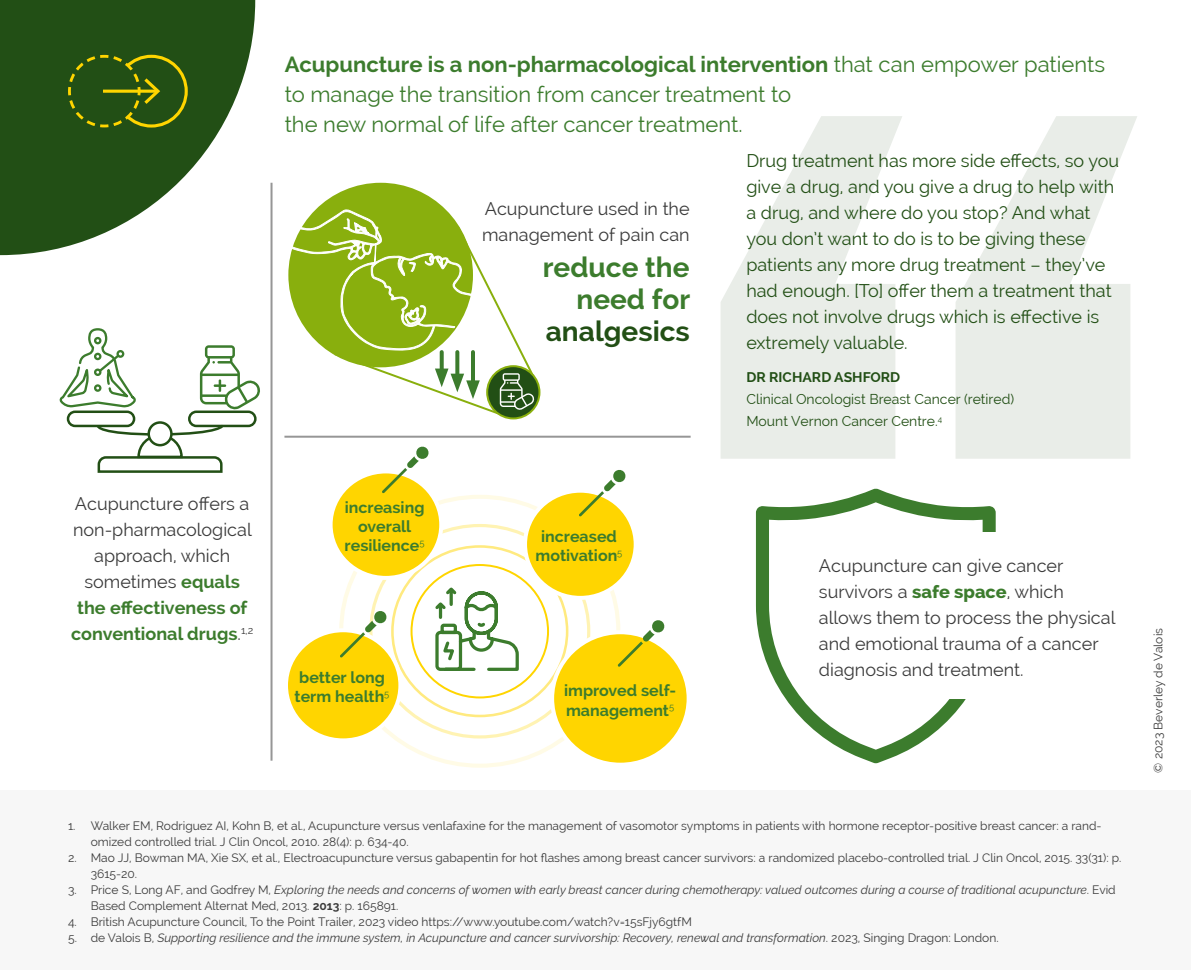
<style>
.page{position:relative;width:1191px;height:970px;background:#fff}
.page>*{position:absolute;margin:0;border:0;box-sizing:border-box;transform-origin:0 0}
.t1{font:700 28px/32px "Raleway";color:#3c7c2d;text-align:right}
.t2{font:700 28px "Raleway";color:#224f15}
.t3{font:22px/30px "Raleway";color:#3c7c2d}
.t4{font:18px/26px "Raleway";color:#3b3b3b}
.t5{font:18px/26px "Raleway";color:#224f15}
.t6{font:700 16px/19.2px "Raleway";color:#3c7c2d}
.t7{font:14px/22px "Raleway";color:#224f15}
.t8{font:700 14px "Raleway";color:#224f15}
.t9{font:12px/16px "Raleway";color:#3b3b3b}
.t10{font:italic 12px/16px "Raleway";color:#3b3b3b}
.s1{font-weight:700}
.s2{font-weight:700;color:#3c7c2d}
.s3{font-weight:800;color:#3c7c2d}
.s4{font-style:normal}
.s5{font-weight:700;font-style:normal}
</style>
<div class="page">
<svg style="left:720px;top:116px;width:417px;height:343px;fill:#e9ede8"></svg>
<div style="left:288px;top:183px;width:185px;height:184px;background:#89af0d;border-radius:50%"></div>
<svg style="left:0;top:0;width:255px;height:255px;fill:#224f15"></svg>
<div style="left:0;top:790px;width:1191px;height:180px;background:#f7f7f7"></div>
<div style="left:115px;top:55px;width:73px;height:73px;border:3px solid #ffd500;border-radius:50%"></div>
<svg style="left:67px;top:53px;width:93px;height:76px"></svg>
<svg style="left:200px;top:345px;width:60px;height:65px"></svg>
<svg style="left:60px;top:328px;width:76px;height:79px"></svg>
<div style="left:67px;top:410px;width:68px;height:17px;border:2px solid #224f15;border-radius:7px"></div>
<div style="left:188px;top:410px;width:69px;height:17px;border:2px solid #224f15;border-radius:7px"></div>
<svg style="left:95px;top:423px;width:131px;height:50px"></svg>
<svg style="left:149px;top:422px;width:22px;height:23px"></svg>
<div style="left:147px;top:421px;width:26px;height:25px;border:2px solid #224f15;border-radius:50%"></div>
<hr style="left:270px;top:183px;width:2px;height:578px;background:#969696">
<div style="left:286px;top:630px;width:114px;height:110px;background:#ffd500;border-radius:50%"></div>
<div style="left:284px;top:628px;width:118px;height:114px;border:4px solid #fff;border-radius:50%"></div>
<div style="left:552px;top:632px;width:136px;height:133px;background:#ffd500;border-radius:50%"></div>
<div style="left:550px;top:630px;width:140px;height:137px;border:4px solid #fff;border-radius:50%"></div>
<div style="left:330px;top:471px;width:111px;height:107px;background:#ffd500;border-radius:50%"></div>
<div style="left:328px;top:469px;width:115px;height:111px;border:4px solid #fff;border-radius:50%"></div>
<div style="left:525px;top:491px;width:110px;height:107px;background:#ffd500;border-radius:50%"></div>
<div style="left:523px;top:489px;width:114px;height:111px;border:4px solid #fff;border-radius:50%"></div>
<svg style="left:435px;top:587px;width:84px;height:84px"></svg>
<svg style="left:579px;top:470px;width:47px;height:46px"></svg>
<svg style="left:617px;top:620px;width:48px;height:47px"></svg>
<svg style="left:340px;top:610px;width:47px;height:48px"></svg>
<svg style="left:382px;top:446px;width:47px;height:47px"></svg>
<svg style="left:756px;top:488px;width:239px;height:275px"></svg>
<div style="left:819px;top:532px;width:304px;height:166px;background:#fff"></div>
<hr style="left:284px;top:436px;width:406px;height:2px;background:#969696">
<svg style="left:290px;top:209px;width:250px;height:211px"></svg>
<h2 class="t3" style="left:285px;top:49px;width:822px"><span class="s1">Acupuncture is a non-pharmacological intervention</span> that can empower patients to manage the transition from cancer treatment to<br>the new normal of life after cancer treatment.</h2>
<h3 class="t4" style="left:71px;top:491px;width:184px;text-align:center">Acupuncture offers a non-pharmacological approach, which sometimes <span class="s2">equals the effectiveness of conventional drugs</span>.<sup>1,2</sup></h3>
<h3 class="t6" style="left:344px;top:498px;width:82px;text-align:center">increasing overall resilience<sup>5</sup></h3>
<h3 class="t6" style="left:294px;top:668px;width:96px">better long term health<sup>5</sup></h3>
<h3 class="t4" style="left:482px;top:195px;width:209px">Acupuncture used in the management of pain can</h3>
<h1 class="t1" style="left:543px;top:251px;width:149px">reduce the need for</h1>
<h1 class="t2" style="left:546px;top:315px;width:145px">analgesics</h1>
<h3 class="t6" style="left:535px;top:527px;width:88px;text-align:center">increased motivation<sup>5</sup></h3>
<h3 class="t6" style="left:564px;top:681px;width:114px">improved self&shy;management<sup>5</sup></h3>
<p class="t5" style="left:746px;top:147px;width:374px">Drug treatment has more side effects, so you give a drug, and you give a drug to help with a drug, and where do you stop? And what you don’t want to do is to be giving these patients any more drug treatment – they’ve had enough. [To] offer them a treatment that does not involve drugs which is effective is extremely valuable.</p>
<p class="t8" style="left:746px;top:369px;width:155px">DR RICHARD ASHFORD</p>
<p class="t7" style="left:746px;top:388px;width:269px">Clinical Oncologist Breast Cancer (retired)<br>Mount Vernon Cancer Centre.<sup>4</sup></p>
<h3 class="t4" style="left:819px;top:552px;width:298px">Acupuncture can give cancer survivors a <span class="s3">safe space</span>, which allows them to process the physical and emotional trauma of a cancer diagnosis and treatment.</h3>
<p class="t9" style="left:91px;top:817px;width:1012px;text-indent:-23px">1. Walker EM, Rodriguez AI, Kohn B, et al., Acupuncture versus venlafaxine for the management of vasomotor symptoms in patients with hormone receptor-positive breast cancer: a rand&shy;omized controlled trial. J Clin Oncol, 2010. 28(4): p. 634-40.</p>
<p class="t9" style="left:91px;top:849px;width:1032px;text-indent:-23px">2. Mao JJ, Bowman MA, Xie SX, et al., Electroacupuncture versus gabapentin for hot flashes among breast cancer survivors: a randomized placebo-controlled trial. J Clin Oncol, 2015. 33(31): p.<br>3615-20.</p>
<p class="t10" style="left:91px;top:881px;width:1026px;text-indent:-23px"><span class="s4">3. Price S, Long AF, and Godfrey M,</span> Exploring the needs and concerns of women with early breast cancer during chemotherapy: valued outcomes during a course of traditional acupuncture<span class="s4">. Evid<br>Based Complement Alternat Med, 2013.</span> <span class="s5">2013</span><span class="s4">: p. 165891.</span></p>
<p class="t9" style="left:68px;top:913px;width:625px">4. British Acupuncture Council, To the Point Trailer, 2023 video https://www.youtube.com/watch?v=15sFjy6gtfM</p>
<p class="t10" style="left:68px;top:929px;width:932px"><span class="s4">5. de Valois B,</span> Supporting resilience and the immune system, in Acupuncture and cancer survivorship: Recovery, renewal and transformation<span class="s4">. 2023, Singing Dragon: London.</span></p>
<p class="t9" style="left:1150px;top:772px;width:146px;rotate:-90deg">© 2023 Beverley de Valois</p>
</div>
